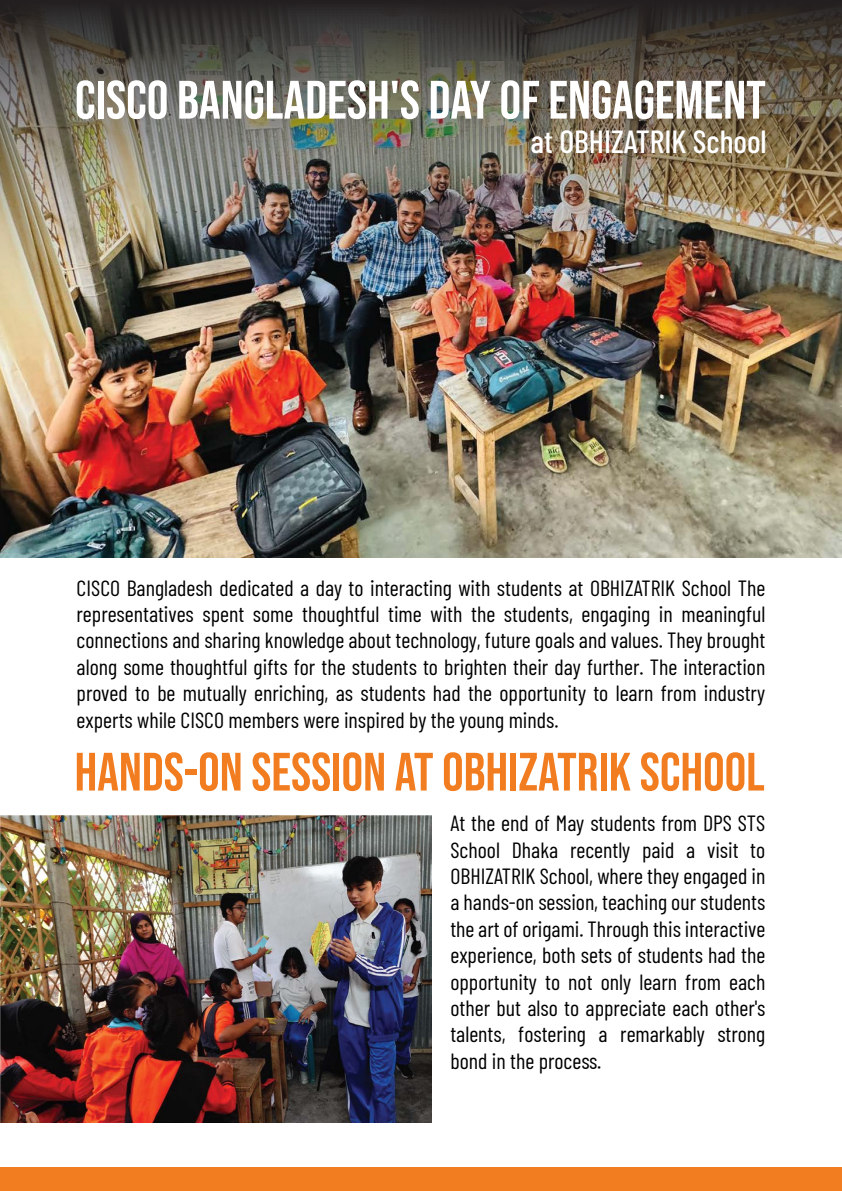
<style>
.page{position:relative;width:842px;height:1191px;background:#fff}
.page>*{position:absolute;margin:0;border:0;box-sizing:border-box;transform-origin:0 0}
.t1{font:54px "Bebas Neue";color:#fff}
.t2{font:53.8px "Bebas Neue";color:#f27d21}
.t3{font:500 32px "Barlow Condensed";color:#fff}
.t4{font:22px/26.4px "Barlow Condensed";color:#000;text-align:justify}
</style>
<div class="page">
<img style="left:0;top:394px;width:842px;height:163px">
<img style="left:0;top:815px;width:432px;height:307px">
<img style="left:0;top:0;width:842px;height:394px">
<div style="left:0;top:1167px;width:842px;height:24px;background:#f27d21"></div>
<h1 class="t1" style="left:75px;top:69px;width:692px">CISCO BANGLADESH'S DAY OF ENGAGEMENT</h1>
<h3 class="t3" style="left:531px;top:119px;width:238px">at OBHIZATRIK School</h3>
<p class="t4" style="left:77px;top:573px;width:690px">CISCO Bangladesh dedicated a day to interacting with students at OBHIZATRIK School The representatives spent some thoughtful time with the students, engaging in meaningful connections and sharing knowledge about technology, future goals and values. They brought along some thoughtful gifts for the students to brighten their day further. The interaction proved to be mutually enriching, as students had the opportunity to learn from industry experts while CISCO members were inspired by the young minds.</p>
<h2 class="t2" style="left:75px;top:741px;width:692px">HANDS-ON SESSION AT OBHIZATRIK SCHOOL</h2>
<p class="t4" style="left:450px;top:808px;width:316px">At the end of May students from DPS STS School Dhaka recently paid a visit to OBHIZATRIK School, where they engaged in a hands-on session, teaching our students the art of origami. Through this interactive experience, both sets of students had the opportunity to not only learn from each other but also to appreciate each other's talents, fostering a remarkably strong bond in the process.</p>
</div>
